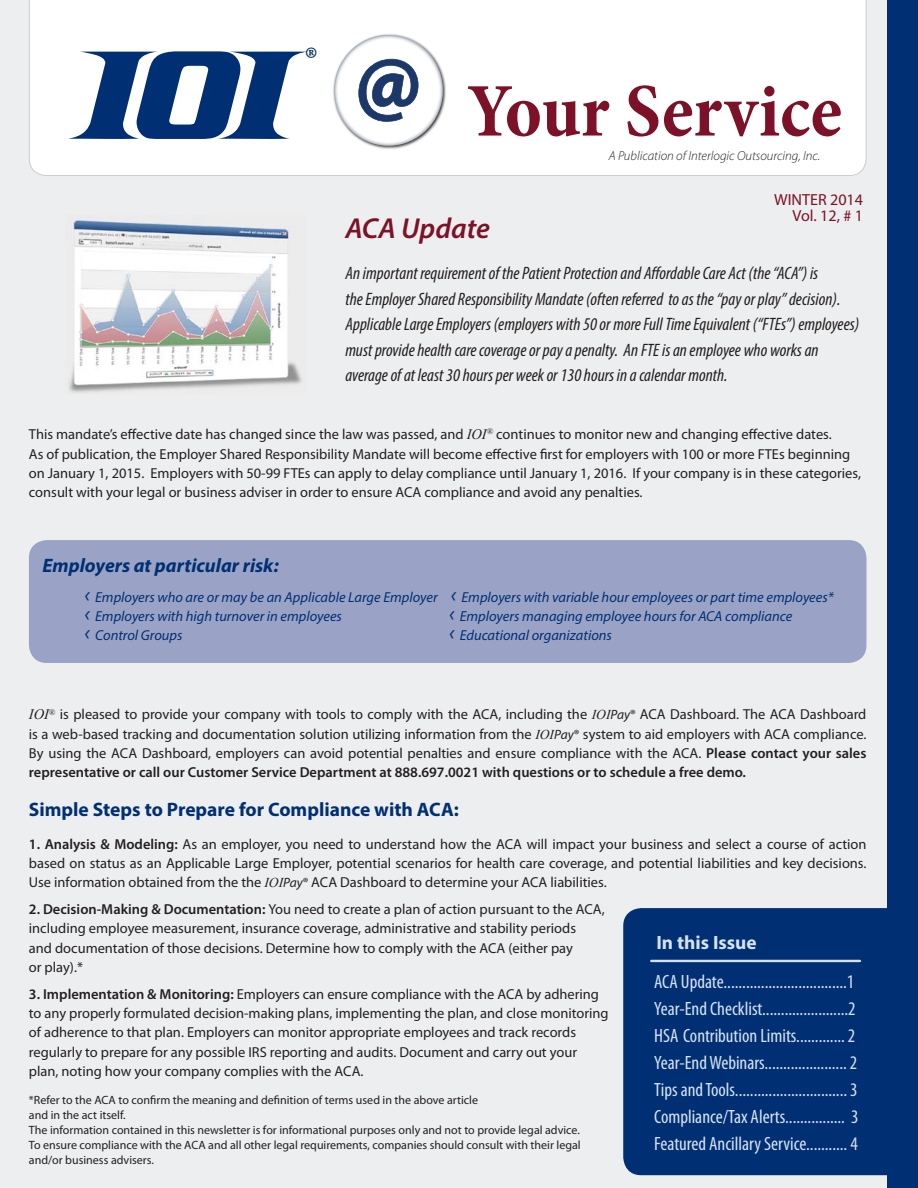
<style>
.page{position:relative;width:918px;height:1188px;background:#edeeef}
.page>*{position:absolute;margin:0;border:0;box-sizing:border-box;transform-origin:0 0}
.t1{font:700 condensed 76.65px "Minion Pro";color:#7c1128}
.t2{font:40.2px "Minion Pro";color:#002855}
.t3{font:italic 600 28.95px "Myriad Pro";color:#7c1128}
.t4{font:700 19.5px "Myriad Pro";color:#002f73}
.t5{font:italic 700 19.5px "Myriad Pro";color:#002f73}
.t6{font:condensed 19.35px/27px "Myriad Pro";color:#d6e2f2}
.t7{font:700 19.35px "Myriad Pro";color:#d6e2f2}
.t8{font:italic condensed 18px/25.5px "Myriad Pro";color:#231f20}
.t9{font:16.05px/16.5px "Myriad Pro";color:#7c1128;text-align:right}
.t10{font:14.4px/19.4px "Myriad Pro";color:#231f20}
.t11{font:italic 14.4px/19.4px "Myriad Pro";color:#002f73}
.t12{font:italic 300 13.05px "Myriad Pro";color:#231f20}
.t13{font:12px/15px "Myriad Pro";color:#231f20}
.s1{font-family:"Times New Roman";font-style:italic}
.s2{font-size:22.5px}
.s3{font-family:"Times New Roman";font-style:italic;font-size:13.5px}
.s4{font-style:italic;font-size:13.5px}
.s5{font-size:13.5px}
.s6{font-weight:600}
</style>
<div class="page">
<div style="left:29px;top:0;width:837px;height:176px;background:#fff"></div>
<svg style="left:67px;top:51px;width:241px;height:88px;background:#6884ac"></svg>
<div style="left:623px;top:908px;width:265px;height:267px;background:#002f73"></div>
<hr style="left:651px;top:960px;width:209px;height:2px;background:#d6e2f2">
<img style="left:331px;top:32px;width:116px;height:119px">
<svg style="left:334px;top:35px;width:109px;height:111px;background:#f4f5f6"></svg>
<svg style="left:358px;top:59px;width:60px;height:63px;background:#8a98b1"></svg>
<div style="left:888px;top:0;width:30px;height:1188px;background:#002f73"></div>
<div style="left:29px;top:540px;width:837px;height:123px;background:#9aa3c6;border-radius:18px"></div>
<img style="left:65px;top:220px;width:237px;height:173px">
<p class="t2" style="left:305px;top:34px;width:14px">®</p>
<p class="t1" style="left:467px;top:58px;width:376px">Your Service</p>
<p class="t3" style="left:345px;top:210px;width:146px">ACA Update</p>
<p class="t12" style="left:609px;top:149px;width:213px">A Publication of Interlogic Outsourcing, Inc.</p>
<p class="t9" style="left:774px;top:191px;width:90px">WINTER 2014<br>Vol. 12, # 1</p>
<p class="t8" style="left:345px;top:260px;width:515px">An important requirement of the Patient Protection and Affordable Care Act (the “ACA”) is<br>the Employer Shared Responsibility Mandate (often referred to as the “pay or play” decision).<br>Applicable Large Employers (employers with 50 or more Full Time Equivalent (“FTEs”) employees) must provide health care coverage or pay a penalty. An FTE is an employee who works an average of at least 30 hours per week or 130 hours in a calendar month.</p>
<p class="t10" style="left:29px;top:425px;width:834px">This mandate’s effective date has changed since the law was passed, and <span class="s1">IOI</span><sup>®</sup> continues to monitor new and changing effective dates.<br>As of publication, the Employer Shared Responsibility Mandate will become effective first for employers with 100 or more FTEs beginning on January 1, 2015. Employers with 50-99 FTEs can apply to delay compliance until January 1, 2016. If your company is in these categories, consult with your legal or business adviser in order to ensure ACA compliance and avoid any penalties.</p>
<p class="t5" style="left:42px;top:553px;width:238px">Employers at particular risk:</p>
<p class="t11" style="left:84px;top:587px;width:751px"><span class="s2">‹</span> Employers who are or may be an Applicable Large Employer <span class="s2">‹</span> Employers with variable hour employees or part time employees* <span class="s2">‹</span> Employers with high turnover in employees</p>
<p class="t11" style="left:449px;top:606px;width:345px"><span class="s2">‹</span> Employers managing employee hours for ACA compliance</p>
<p class="t11" style="left:84px;top:626px;width:100px"><span class="s2">‹</span> Control Groups</p>
<p class="t11" style="left:449px;top:626px;width:164px"><span class="s2">‹</span> Educational organizations</p>
<p class="t10" style="left:29px;top:705px;width:839px;text-align:justify"><span class="s1">IOI</span><sup>®</sup> is pleased to provide your company with tools to comply with the ACA, including the <span class="s3">IOI</span><span class="s4">Pay</span><span class="s5">®</span> ACA Dashboard. The ACA Dashboard is a web-based tracking and documentation solution utilizing information from the <span class="s3">IOI</span><span class="s4">Pay</span><span class="s5">®</span> system to aid employers with ACA compliance.<br>By using the ACA Dashboard, employers can avoid potential penalties and ensure compliance with the ACA. <span class="s6">Please contact your sales representative or call our Customer Service Department at 888.697.0021 with questions or to schedule a free demo.</span></p>
<p class="t4" style="left:29px;top:797px;width:431px">Simple Steps to Prepare for Compliance with ACA:</p>
<p class="t10" style="left:29px;top:835px;width:839px;text-align:justify"><span class="s6">1. Analysis &amp; Modeling:</span> As an employer, you need to understand how the ACA will impact your business and select a course of action based on status as an Applicable Large Employer, potential scenarios for health care coverage, and potential liabilities and key decisions.<br>Use information obtained from the the <span class="s3">IOI</span><span class="s4">Pay</span><span class="s5">®</span> ACA Dashboard to determine your ACA liabilities.</p>
<p class="t10" style="left:29px;top:900px;width:577px"><span class="s6">2. Decision-Making &amp; Documentation:</span> You need to create a plan of action pursuant to the ACA, including employee measurement, insurance coverage, administrative and stability periods<br>and documentation of those decisions. Determine how to comply with the ACA (either pay<br>or play).*</p>
<p class="t10" style="left:29px;top:985px;width:581px"><span class="s6">3. Implementation &amp; Monitoring:</span> Employers can ensure compliance with the ACA by adhering to any properly formulated decision-making plans, implementing the plan, and close monitoring of adherence to that plan. Employers can monitor appropriate employees and track records regularly to prepare for any possible IRS reporting and audits. Document and carry out your plan, noting how your company complies with the ACA.</p>
<p class="t13" style="left:29px;top:1093px;width:553px">*Refer to the ACA to confirm the meaning and definition of terms used in the above article<br>and in the act itself.<br>The information contained in this newsletter is for informational purposes only and not to provide legal advice.<br>To ensure compliance with the ACA and all other legal requirements, companies should consult with their legal and/or business advisers.</p>
<p class="t7" style="left:656px;top:930px;width:102px">In this Issue</p>
<p class="t6" style="left:654px;top:968px;width:206px">ACA Update.................................1<br>Year-End Checklist.......................2<br>HSA Contribution Limits............. 2<br>Year-End Webinars...................... 2<br>Tips and Tools.............................. 3<br>Compliance/Tax Alerts................ 3<br>Featured Ancillary Service........... 4</p>
</div>
